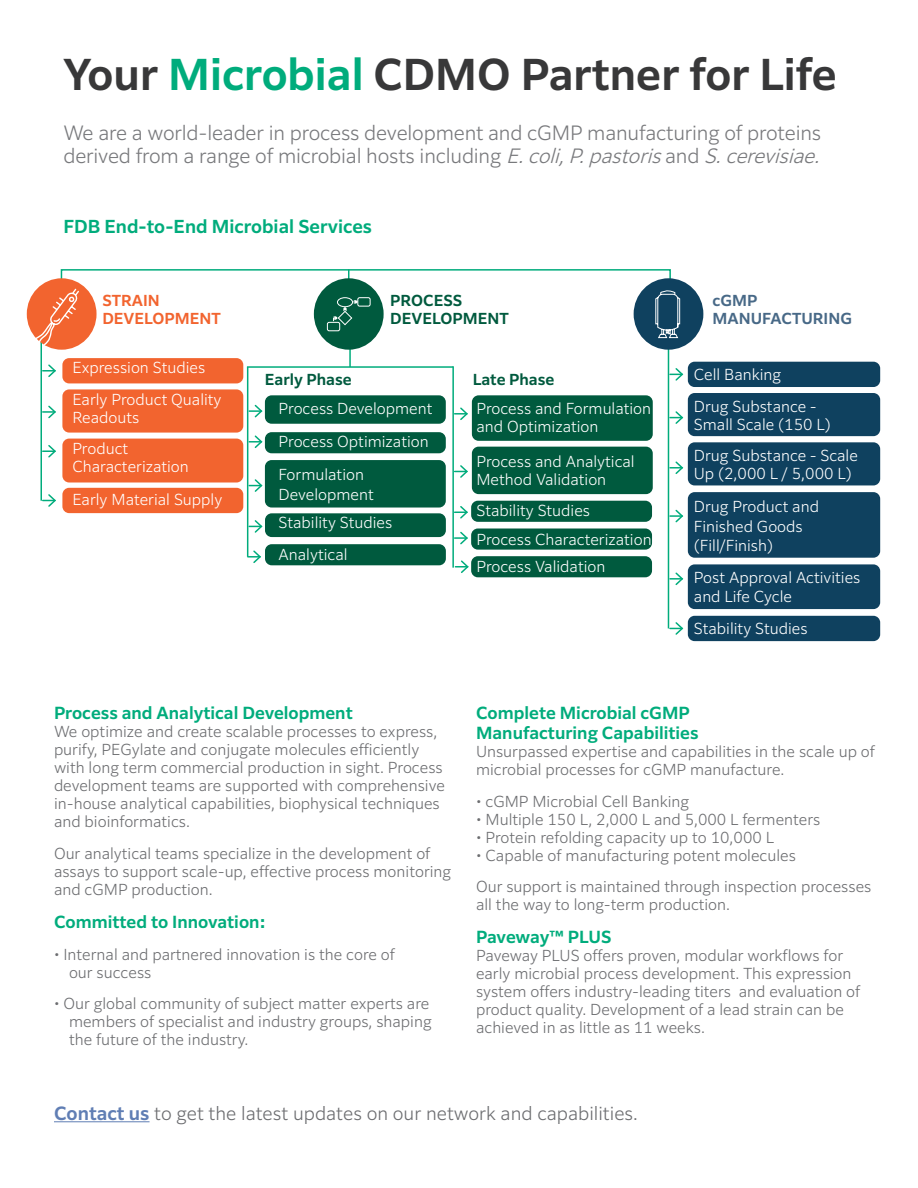
<style>
.page{position:relative;width:918px;height:1188px;background:#fff}
.page>*{position:absolute;margin:0;border:0;box-sizing:border-box;transform-origin:0 0}
.t1{font:600 42px "Clarimo UDPE";color:#383839}
.t2{font:300 19.5px/23.4px "Clarimo UDPE";letter-spacing:-.01em;color:#78797c}
.t3{font:300 18px "Clarimo UDPE";color:#6c6d70}
.t4{font:600 17.7px "Clarimo UDPE";color:#00ac7c}
.t5{font:600 16.5px/19.8px "Clarimo UDPE";color:#00ac7c}
.t6{font:300 15px/18px "Clarimo UDPE";color:#6c6d70}
.t7{font:300 15px/31.5px "Clarimo UDPE";color:#fff}
.t8{font:600 15px/18px "Clarimo UDPE";color:#005a3e}
.t9{font:600 15px/18px "Clarimo UDPE";color:#f2642f}
.t10{font:600 15px/18px "Clarimo UDPE";color:#486987}
.s1{color:#00ac7c}
.s2{font-style:italic}
.s3{font-weight:600;color:#607eb4}
</style>
<div class="page">
<div style="left:688px;top:616px;width:192px;height:25px;background:#0f415f;border-radius:7px"></div>
<div style="left:471px;top:529px;width:181px;height:21px;background:#005a3e;border-radius:7px"></div>
<div style="left:471px;top:556px;width:181px;height:21px;background:#005a3e;border-radius:7px"></div>
<div style="left:471px;top:501px;width:181px;height:21px;background:#005a3e;border-radius:7px"></div>
<div style="left:265px;top:544px;width:181px;height:21px;background:#005a3e;border-radius:7px"></div>
<div style="left:265px;top:513px;width:181px;height:24px;background:#005a3e;border-radius:7px"></div>
<hr style="left:349px;top:341px;width:2px;height:26px;background:#00ac7c">
<hr style="left:41px;top:328px;width:1px;height:173px;background:#00ac7c">
<div style="left:688px;top:564px;width:192px;height:45px;background:#0f415f;border-radius:7px"></div>
<div style="left:688px;top:362px;width:192px;height:25px;background:#0f415f;border-radius:7px"></div>
<div style="left:688px;top:393px;width:192px;height:43px;background:#0f415f;border-radius:7px"></div>
<div style="left:688px;top:442px;width:192px;height:43px;background:#0f415f;border-radius:7px"></div>
<div style="left:688px;top:492px;width:192px;height:66px;background:#0f415f;border-radius:7px"></div>
<div style="left:265px;top:395px;width:181px;height:29px;background:#005a3e;border-radius:7px"></div>
<div style="left:265px;top:432px;width:181px;height:21px;background:#005a3e;border-radius:7px"></div>
<div style="left:472px;top:395px;width:181px;height:46px;background:#005a3e;border-radius:7px"></div>
<div style="left:472px;top:447px;width:181px;height:47px;background:#005a3e;border-radius:7px"></div>
<div style="left:265px;top:460px;width:181px;height:48px;background:#005a3e;border-radius:7px"></div>
<div style="left:62px;top:358px;width:181px;height:25px;background:#f2642f;border-radius:7px"></div>
<div style="left:62px;top:389px;width:181px;height:44px;background:#f2642f;border-radius:7px"></div>
<div style="left:62px;top:439px;width:181px;height:44px;background:#f2642f;border-radius:7px"></div>
<div style="left:62px;top:488px;width:181px;height:25px;background:#f2642f;border-radius:7px"></div>
<div style="left:27px;top:278px;width:70px;height:72px;background:#f2642f;border-radius:50%"></div>
<svg style="left:43px;top:364px;width:13px;height:13px"></svg>
<svg style="left:43px;top:405px;width:13px;height:14px"></svg>
<svg style="left:43px;top:445px;width:13px;height:13px"></svg>
<svg style="left:43px;top:494px;width:13px;height:13px"></svg>
<hr style="left:247px;top:367px;width:1px;height:190px;background:#00ac7c">
<svg style="left:249px;top:404px;width:14px;height:14px"></svg>
<svg style="left:249px;top:435px;width:14px;height:13px"></svg>
<svg style="left:249px;top:479px;width:14px;height:13px"></svg>
<hr style="left:452px;top:366px;width:2px;height:202px;background:#00ac7c">
<svg style="left:455px;top:407px;width:13px;height:13px"></svg>
<svg style="left:455px;top:465px;width:13px;height:13px"></svg>
<svg style="left:455px;top:506px;width:13px;height:13px"></svg>
<hr style="left:668px;top:346px;width:1px;height:282px;background:#00ac7c">
<svg style="left:670px;top:411px;width:14px;height:13px"></svg>
<svg style="left:670px;top:461px;width:14px;height:13px"></svg>
<svg style="left:670px;top:509px;width:14px;height:14px"></svg>
<svg style="left:670px;top:572px;width:14px;height:13px"></svg>
<svg style="left:670px;top:368px;width:14px;height:13px"></svg>
<hr style="left:247px;top:366px;width:206px;height:2px;background:#00ac7c">
<div style="left:634px;top:278px;width:69px;height:72px;background:#0f415f;border-radius:50%"></div>
<svg style="left:249px;top:520px;width:14px;height:13px"></svg>
<hr style="left:54px;top:1121px;width:96px;height:1px;background:#607eb4">
<svg style="left:248px;top:549px;width:13px;height:14px"></svg>
<svg style="left:31px;top:269px;width:649px;height:78px"></svg>
<svg style="left:455px;top:560px;width:14px;height:13px"></svg>
<svg style="left:455px;top:531px;width:13px;height:14px"></svg>
<svg style="left:670px;top:622px;width:14px;height:13px"></svg>
<h1 class="t1" style="left:63px;top:41px;width:775px">Your <span class="s1">Microbial</span> CDMO Partner for Life</h1>
<h2 class="t2" style="left:63px;top:119px;width:765px">We are a world-leader in process development and cGMP manufacturing of proteins derived from a range of microbial hosts including <span class="s2">E.coli,P.pastoris</span>and <span class="s2">S.cerevisiae.</span></h2>
<p class="t4" style="left:63px;top:212px;width:310px">FDB End-to-End Microbial Services</p>
<p class="t9" style="left:102px;top:291px;width:120px">STRAIN<br>DEVELOPMENT</p>
<p class="t8" style="left:390px;top:291px;width:120px">PROCESS<br>DEVELOPMENT</p>
<p class="t7" style="left:72px;top:351px;width:151px">Expression Studies<br>Early Product Quality</p>
<p class="t7" style="left:72px;top:400px;width:68px">Readouts<br>Product</p>
<p class="t7" style="left:72px;top:450px;width:118px">Characterization</p>
<p class="t7" style="left:72px;top:483px;width:151px">Early Material Supply</p>
<p class="t8" style="left:265px;top:370px;width:88px">Early Phase</p>
<p class="t8" style="left:473px;top:370px;width:83px">Late Phase</p>
<p class="t7" style="left:279px;top:392px;width:155px">Process Development</p>
<p class="t7" style="left:279px;top:425px;width:152px">Process Optimization</p>
<p class="t7" style="left:279px;top:464px;width:97px;line-height:19.5px">Formulation<br>Development</p>
<p class="t7" style="left:279px;top:506px;width:115px">Stability Studies<br>Analytical</p>
<p class="t7" style="left:476px;top:399px;width:176px;line-height:18px">Process and Formulation and Optimization</p>
<p class="t7" style="left:476px;top:451px;width:160px;line-height:18px">Process and Analytical<br>Method Validation</p>
<p class="t7" style="left:476px;top:495px;width:177px;line-height:28.5px">Stability Studies<br>Process Characterization</p>
<p class="t7" style="left:476px;top:549px;width:130px">Process Validation</p>
<p class="t10" style="left:713px;top:291px;width:141px">cGMP<br>MANUFACTURING</p>
<p class="t7" style="left:694px;top:358px;width:125px">Cell Banking<br>Drug Substance -</p>
<p class="t7" style="left:694px;top:407px;width:166px">Small Scale (150 L)<br>Drug Substance - Scale</p>
<p class="t7" style="left:694px;top:457px;width:159px">Up (2,000 L / 5,000 L)</p>
<p class="t7" style="left:694px;top:496px;width:127px;line-height:19.5px">Drug Product and<br>Finished Goods (Fill/Finish)</p>
<p class="t7" style="left:694px;top:566px;width:168px;line-height:19.5px">Post Approval Activities and Life Cycle</p>
<p class="t7" style="left:694px;top:611px;width:115px">Stability Studies</p>
<p class="t5" style="left:54px;top:702px;width:300px">Process and Analytical Development</p>
<p class="t6" style="left:54px;top:722px;width:392px">We optimize and create scalable processes to express, purify, PEGylate and conjugate molecules efficiently with long term commercial production in sight. Process development teams are supported with comprehensive in-house analytical capabilities, biophysical techniques and bioinformatics.</p>
<p class="t6" style="left:54px;top:843px;width:399px">Our analytical teams specialize in the development of assays to support scale-up, effective process monitoring and cGMP production.</p>
<p class="t5" style="left:54px;top:911px;width:214px">Committed to Innovation:</p>
<p class="t6" style="left:69px;top:944px;width:328px;text-indent:-15px">• Internal and partnered innovation is the core of our success</p>
<p class="t6" style="left:69px;top:993px;width:364px;text-indent:-15px">• Our global community of subject matter experts are members of specialist and industry groups, shaping the future of the industry.</p>
<p class="t5" style="left:476px;top:702px;width:224px">Complete Microbial cGMP<br>Manufacturing Capabilities</p>
<p class="t6" style="left:476px;top:741px;width:400px">Unsurpassed expertise and capabilities in the scale up of microbial processes for cGMP manufacture.</p>
<p class="t6" style="left:476px;top:791px;width:215px">• cGMP Microbial Cell Banking</p>
<p class="t6" style="left:476px;top:809px;width:346px">• Multiple 150 L, 2,000 L and 5,000 L fermenters</p>
<p class="t6" style="left:476px;top:827px;width:299px">• Protein refolding capacity up to 10,000 L</p>
<p class="t6" style="left:476px;top:838px;width:397px;line-height:31.5px">• Capable of manufacturing potent molecules<br>Our support is maintained through inspection processes</p>
<p class="t6" style="left:476px;top:894px;width:256px">all the way to long-term production.</p>
<p class="t5" style="left:476px;top:926px;width:137px">Paveway™ PLUS</p>
<p class="t6" style="left:476px;top:946px;width:386px">Paveway PLUS offers proven, modular workflows for early microbial process development. This expression system offers industry-leading titers and evaluation of product quality. Development of a lead strain can be achieved in as little as 11 weeks.</p>
<p class="t3" style="left:54px;top:1099px;width:585px"><span class="s3">Contact us</span> to get the latest updates on our network and capabilities.</p>
</div>
